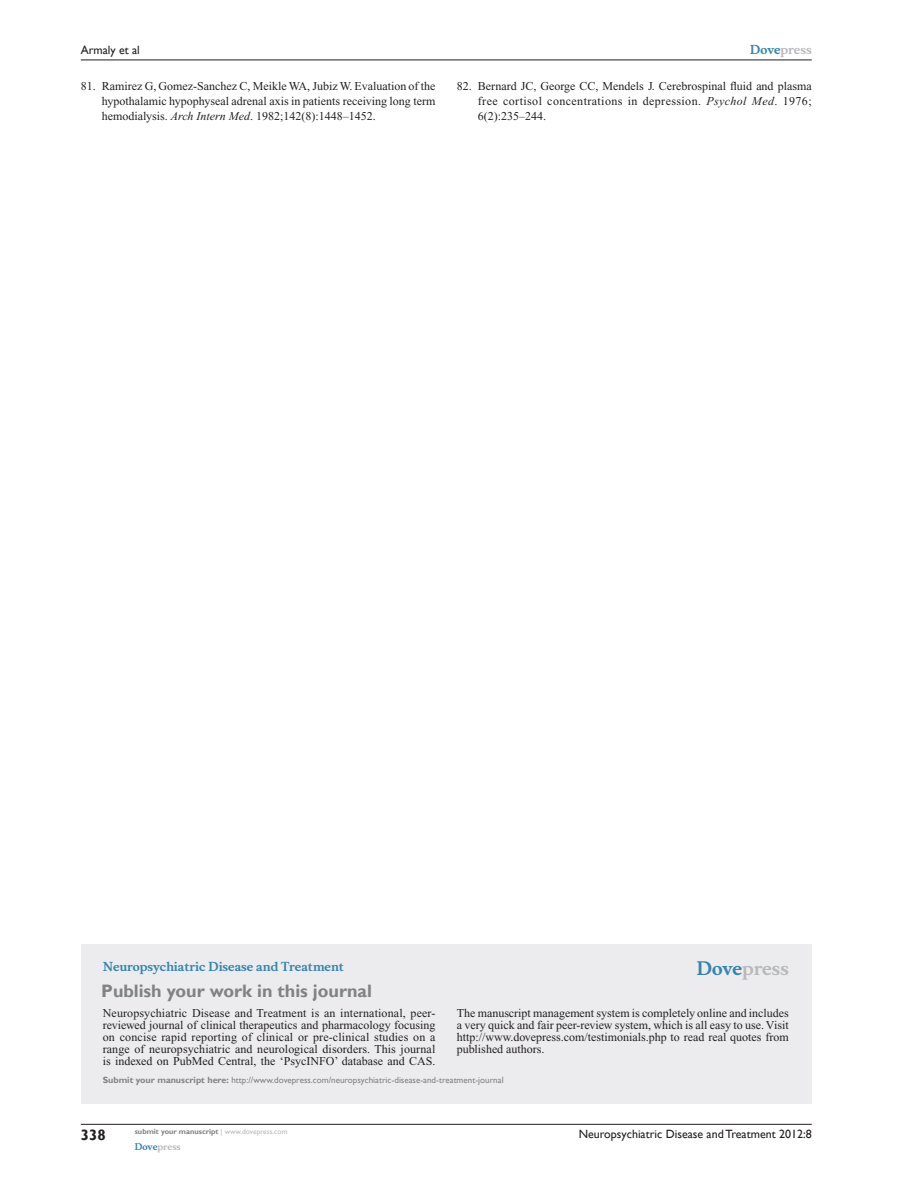
<style>
.page{position:relative;width:918px;height:1188px;background:#fff}
.page>*{position:absolute;margin:0;border:0;box-sizing:border-box;transform-origin:0 0}
.PromBx-H1{font:700 18px "Gill Sans";color:#808285}
.PromBx-Brand{font:700 18px "Musee";color:#b8b9bc}
.t1{font:700 15px "Gill Sans";color:#231f20}
.PromBx-Tx{font:12px/12px "Times New Roman";color:#231f20;text-align:justify}
.RefNL2{font:12px/15px "Times New Roman";color:#231f20;text-align:justify}
.t2{font:12px "Gill Sans";color:#231f20}
.PromBx-JrnlName{font:700 12px "Musee";color:#3485ae}
.t3{font:700 12px "Musee";color:#b8b9bc}
.PromBx-SubmitMssWebA{font:9px "Gill Sans";color:#808285}
.t4{font:700 9px "Musee";color:#b8b9bc}
.t5{font:700 7.5px "Gill Sans";color:#808285}
.s1{color:#3485ae}
.s2{font-style:italic}
.s3{font-weight:700}
.s4{font-weight:400;color:#b8b9bc}
</style>
<div class="page">
<div style="left:81px;top:944px;width:731px;height:159px;background:#ececee"></div>
<hr style="left:81px;top:1124px;width:731px;height:1px;background:#231f20">
<hr style="left:81px;top:60px;width:731px;height:1px;background:#231f20">
<p class="t2" style="left:81px;top:43px;width:61px">Armaly et al</p>
<p class="t3" style="left:750px;top:43px;width:63px"><span class="s1">Dove</span>press</p>
<p class="RefNL2" style="left:102px;top:79px;width:335px;text-indent:-21px">81. Ramirez G, Gomez-Sanchez C, Meikle WA, Jubiz W. Evaluation of the hypothalamic hypophyseal adrenal axis in patients receiving long term hemodialysis. <span class="s2">Arch Intern Med</span>. 1982;142(8):1448–1452.</p>
<p class="RefNL2" style="left:478px;top:79px;width:335px;text-indent:-21px">82. Bernard JC, George CC, Mendels J. Cerebrospinal fluid and plasma free cortisol concentrations in depression. <span class="s2">Psychol Med</span>. 1976; 6(2):235–244.</p>
<p class="PromBx-JrnlName" style="left:103px;top:959px;width:243px">Neuropsychiatric Disease and Treatment</p>
<p class="PromBx-H1" style="left:101px;top:980px;width:272px">Publish your work in this journal</p>
<p class="PromBx-Brand" style="left:697px;top:958px;width:94px"><span class="s1">Dove</span>press</p>
<p class="PromBx-Tx" style="left:103px;top:1007px;width:334px">Neuropsychiatric Disease and Treatment is an international, peer&shy;reviewed journal of clinical therapeutics and pharmacology focusing on concise rapid reporting of clinical or pre-clinical studies on a range of neuropsychiatric and neurological disorders. This journal is indexed on PubMed Central, the ‘PsycINFO’ database and CAS.</p>
<p class="PromBx-Tx" style="left:457px;top:1007px;width:333px">The manuscript management system is completely online and includes a very quick and fair peer-review system, which is all easy to use. Visit http://www.dovepress.com/testimonials.php to read real quotes from published authors.</p>
<p class="PromBx-SubmitMssWebA" style="left:103px;top:1075px;width:402px"><span class="s3">Submit your manuscript here:</span> http://www.dovepress.com/neuropsychiatric-disease-and-treatment-journal</p>
<p class="t1" style="left:81px;top:1126px;width:26px">338</p>
<p class="t5" style="left:135px;top:1127px;width:154px">submit your manuscript <span class="s4">| www.dovepress.com</span></p>
<p class="t4" style="left:135px;top:1141px;width:48px"><span class="s1">Dove</span>press</p>
<p class="t2" style="left:579px;top:1127px;width:235px">Neuropsychiatric Disease and Treatment 2012:8</p>
</div>
